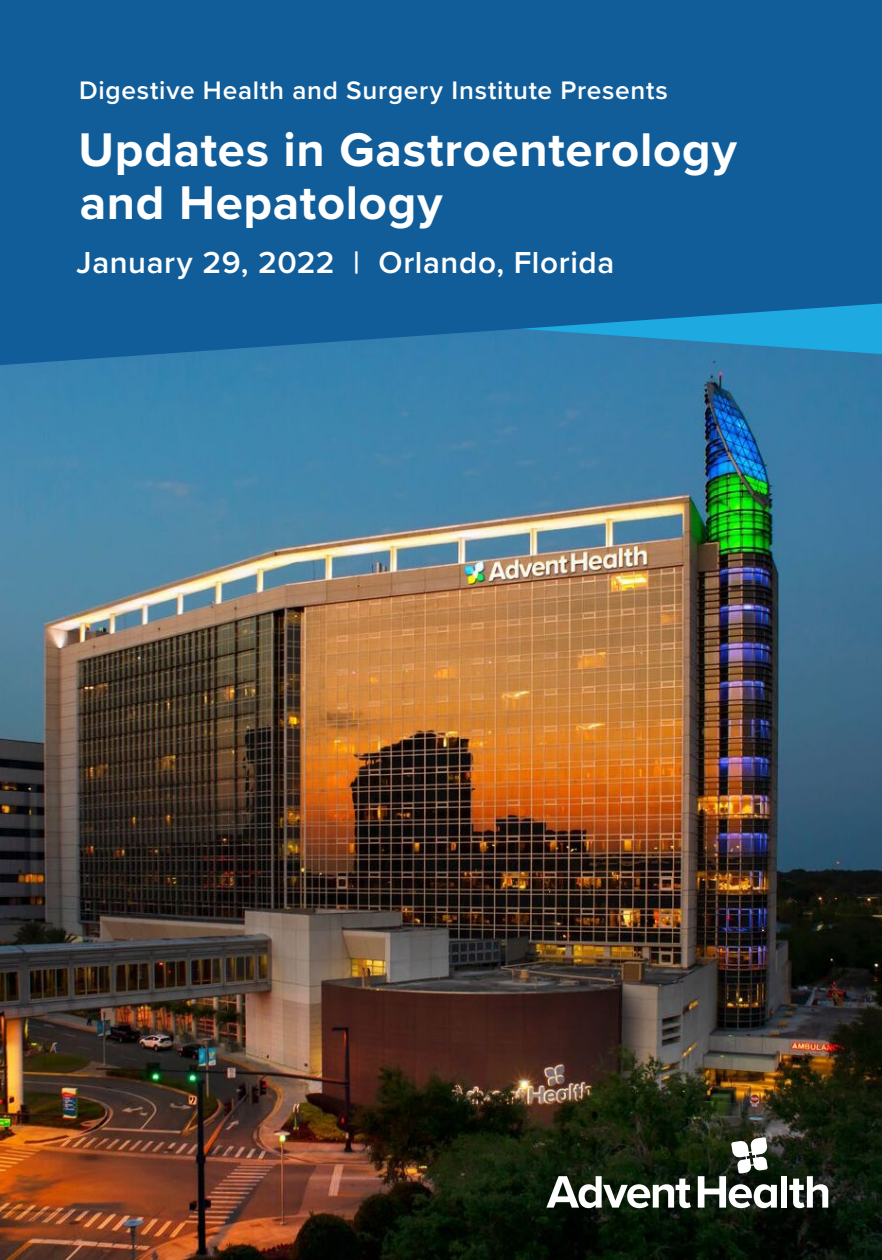
<style>
.page{position:relative;width:882px;height:1260px;background:#fff}
.page>*{position:absolute;margin:0;border:0;box-sizing:border-box;transform-origin:0 0}
.t1{font:700 49px/52.5px "Proxima Nova";letter-spacing:.015em;color:#fff}
.t2{font:600 31.5px "Proxima Nova";letter-spacing:.02em;color:#fff}
.t3{font:600 26.25px "Proxima Nova";letter-spacing:.03em;color:#fff}
</style>
<div class="page">
<img style="left:0;top:365px;width:882px;height:895px">
<svg style="left:0;top:0;width:882px;height:365px;background:#12609d"></svg>
<svg style="left:546px;top:1176px;width:145px;height:32px"></svg>
<div style="left:781px;top:1176px;width:6px;height:32px;background:#fff"></div>
<svg style="left:789px;top:1176px;width:39px;height:32px"></svg>
<svg style="left:698px;top:1137px;width:79px;height:71px"></svg>
<p class="t3" style="left:79px;top:71px;width:590px">Digestive Health and Surgery Institute Presents</p>
<h1 class="t1" style="left:79px;top:123px;width:660px">Updates in Gastroenterology and Hepatology</h1>
<p class="t2" style="left:77px;top:239px;width:539px">January 29, 2022 | Orlando, Florida</p>
</div>
